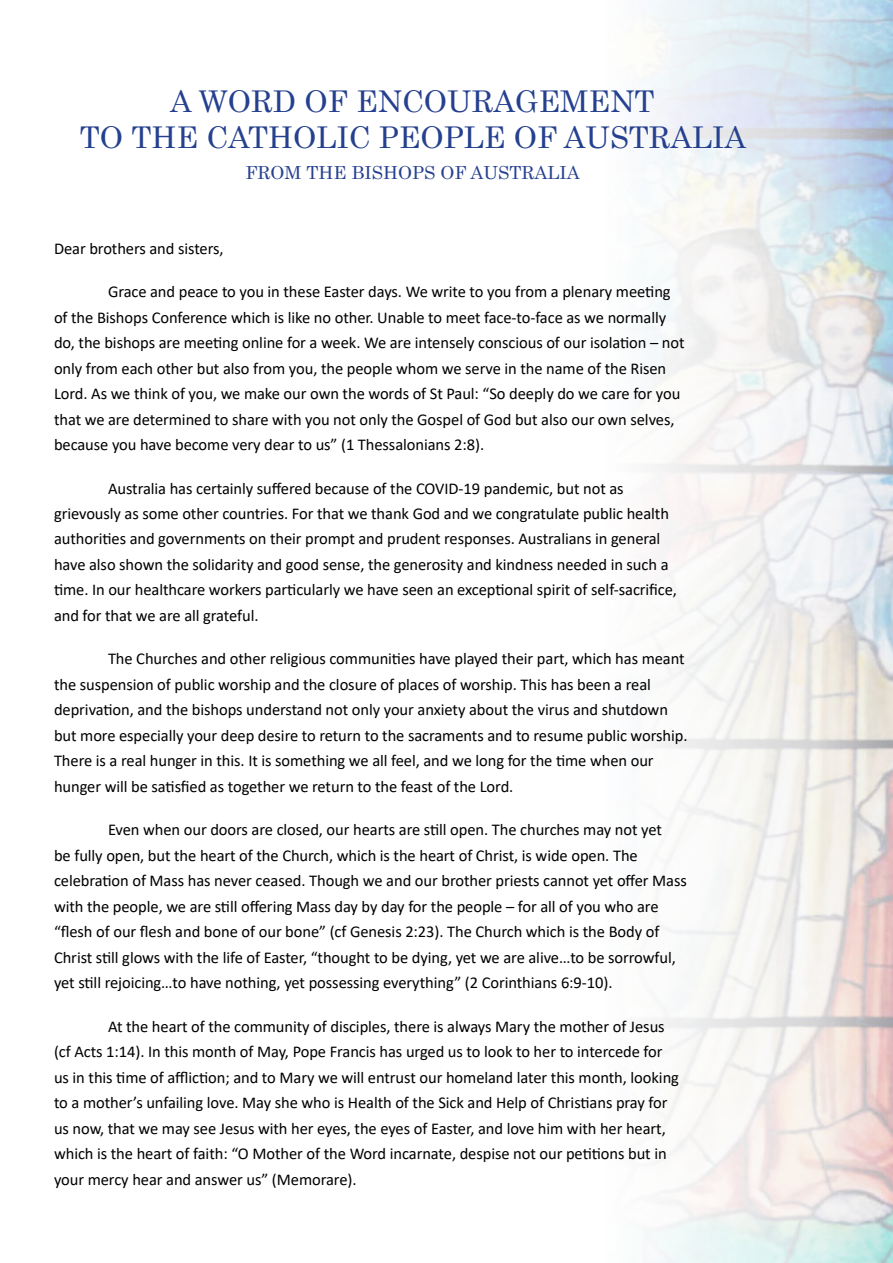
<style>
.page{position:relative;width:893px;height:1263px;background:#fff}
.page>*{position:absolute;margin:0;border:0;box-sizing:border-box;transform-origin:0 0}
.t1{font:30px/36px "Century";color:#25408f;text-align:center}
.t2{font:18px "Century";color:#25408f}
.t3{font:16.5px/25.5px "Calibri";letter-spacing:-.005em;color:#000}
</style>
<div class="page">
<svg style="left:654px;top:0;width:239px;height:1263px"></svg>
<h1 class="t1" style="left:80px;top:81px;width:668px">A WORD OF ENCOURAGEMENT<br>TO THE CATHOLIC PEOPLE OF AUSTRALIA</h1>
<p class="t2" style="left:246px;top:157px;width:336px">FROM THE BISHOPS OF AUSTRALIA</p>
<p class="t3" style="left:54px;top:235px;width:171px">Dear brothers and sisters,</p>
<p class="t3" style="left:54px;top:278px;width:632px;text-indent:54px">Grace and peace to you in these Easter days. We write to you from a plenary meeting of the Bishops Conference which is like no other. Unable to meet face-to-face as we normally do, the bishops are meeting online for a week. We are intensely conscious of our isolation – not only from each other but also from you, the people whom we serve in the name of the Risen Lord. As we think of you, we make our own the words of St Paul: “So deeply do we care for you that we are determined to share with you not only the Gospel of God but also our own selves, because you have become very dear to us” (1 Thessalonians 2:8).</p>
<p class="t3" style="left:54px;top:475px;width:625px;text-indent:54px">Australia has certainly suffered because of the COVID-19 pandemic, but not as grievously as some other countries. For that we thank God and we congratulate public health authorities and governments on their prompt and prudent responses. Australians in general have also shown the solidarity and good sense, the generosity and kindness needed in such a time. In our healthcare workers particularly we have seen an exceptional spirit of self-sacrifice, and for that we are all grateful.</p>
<p class="t3" style="left:54px;top:646px;width:635px;text-indent:54px">The Churches and other religious communities have played their part, which has meant the suspension of public worship and the closure of places of worship. This has been a real deprivation, and the bishops understand not only your anxiety about the virus and shutdown but more especially your deep desire to return to the sacraments and to resume public worship.<br>There is a real hunger in this. It is something we all feel, and we long for the time when our hunger will be satisfied as together we return to the feast of the Lord.</p>
<p class="t3" style="left:54px;top:817px;width:634px;text-indent:54px">Even when our doors are closed, our hearts are still open. The churches may not yet<br>be fully open, but the heart of the Church, which is the heart of Christ, is wide open. The celebration of Mass has never ceased. Though we and our brother priests cannot yet offer Mass with the people, we are still offering Mass day by day for the people – for all of you who are “flesh of our flesh and bone of our bone” (cf Genesis 2:23). The Church which is the Body of Christ still glows with the life of Easter, “thought to be dying, yet we are alive…to be sorrowful, yet still rejoicing…to have nothing, yet possessing everything” (2 Corinthians 6:9-10).</p>
<p class="t3" style="left:54px;top:1013px;width:626px;text-indent:54px">At the heart of the community of disciples, there is always Mary the mother of Jesus (cf Acts 1:14). In this month of May, Pope Francis has urged us to look to her to intercede for us in this time of affliction; and to Mary we will entrust our homeland later this month, looking to a mother’s unfailing love. May she who is Health of the Sick and Help of Christians pray for us now, that we may see Jesus with her eyes, the eyes of Easter, and love him with her heart, which is the heart of faith: “O Mother of the Word incarnate, despise not our petitions but in your mercy hear and answer us” (Memorare).</p>
</div>
